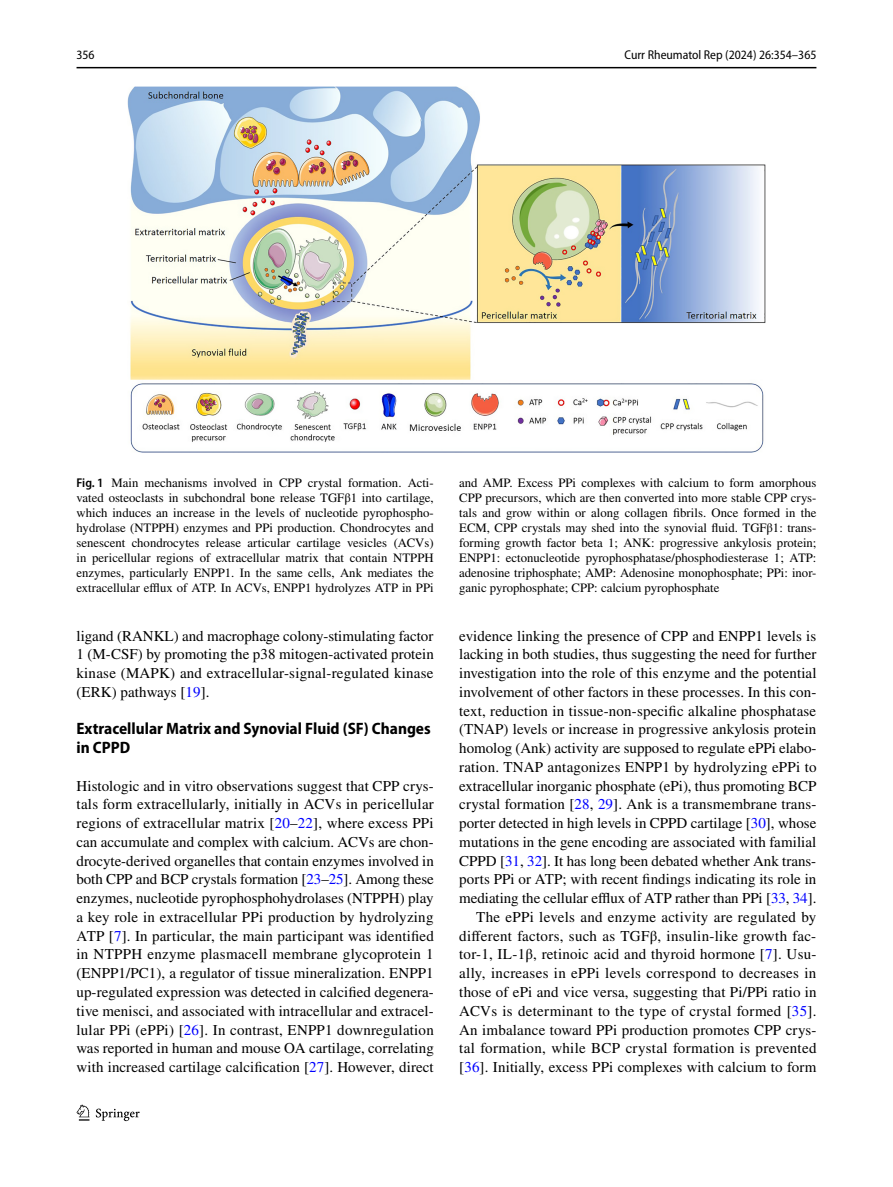
<style>
.page{position:relative;width:893px;height:1187px;background:#fff}
.page>*{position:absolute;margin:0;border:0;box-sizing:border-box;transform-origin:0 0}
.t1{font:700 semi-condensed 16.5px/18.8px "Myriad Pro";color:#000}
.t2{font:15px/18.8px "STIX";letter-spacing:.005em;color:#000;text-align:justify}
.t3{font:12.75px/15px "STIX";color:#000;text-align:justify}
.t4{font:semi-condensed 12.75px "Myriad Pro";color:#000}
.s1{font-family:"Myriad Pro";font-weight:600;font-stretch:semi-condensed}
.s2{color:#00f}
</style>
<div class="page">
<hr style="left:77px;top:67px;width:739px;height:1px;background:#000">
<svg style="left:77px;top:1104px;width:12px;height:16px"></svg>
<svg style="left:96px;top:1108px;width:44px;height:12px"></svg>
<img style="left:128px;top:87px;width:637px;height:365px">
<p class="t4" style="left:77px;top:48px;width:20px">356</p>
<p class="t4" style="left:625px;top:48px;width:193px">Curr Rheumatol Rep (2024) 26:354–365</p>
<p class="t3" style="left:77px;top:476px;width:359px"><span class="s1">Fig. 1</span> Main mechanisms involved in CPP crystal formation. Acti&shy;vated osteoclasts in subchondral bone release TGFβ1 into cartilage, which induces an increase in the levels of nucleotide pyrophospho&shy;hydrolase (NTPPH) enzymes and PPi production. Chondrocytes and senescent chondrocytes release articular cartilage vesicles (ACVs) in pericellular regions of extracellular matrix that contain NTPPH enzymes, particularly ENPP1. In the same cells, Ank mediates the extracellular efflux of ATP. In ACVs, ENPP1 hydrolyzes ATP in PPi</p>
<p class="t3" style="left:459px;top:476px;width:359px">and AMP. Excess PPi complexes with calcium to form amorphous CPP precursors, which are then converted into more stable CPP crys&shy;tals and grow within or along collagen fibrils. Once formed in the ECM, CPP crystals may shed into the synovial fluid. TGFβ1: trans&shy;forming growth factor beta 1; ANK: progressive ankylosis protein; ENPP1: ectonucleotide pyrophosphatase/phosphodiesterase 1; ATP: adenosine triphosphate; AMP: Adenosine monophosphate; PPi: inor&shy;ganic pyrophosphate; CPP: calcium pyrophosphate</p>
<p class="t2" style="left:77px;top:627px;width:359px">ligand (RANKL) and macrophage colony-stimulating factor 1 (M-CSF) by promoting the p38 mitogen-activated protein kinase (MAPK) and extracellular-signal-regulated kinase (ERK) pathways [<span class="s2">19</span>].</p>
<p class="t1" style="left:77px;top:719px;width:356px">Extracellular Matrix and Synovial Fluid (SF) Changes in CPPD</p>
<p class="t2" style="left:77px;top:777px;width:359px">Histologic and in vitro observations suggest that CPP crys&shy;tals form extracellularly, initially in ACVs in pericellular regions of extracellular matrix [<span class="s2">20</span>–<span class="s2">22</span>], where excess PPi can accumulate and complex with calcium. ACVs are chon&shy;drocyte-derived organelles that contain enzymes involved in both CPP and BCP crystals formation [<span class="s2">23</span>–<span class="s2">25</span>]. Among these enzymes, nucleotide pyrophosphohydrolases (NTPPH) play a key role in extracellular PPi production by hydrolyzing ATP [<span class="s2">7</span>]. In particular, the main participant was identified in NTPPH enzyme plasmacell membrane glycoprotein 1 (ENPP1/PC1), a regulator of tissue mineralization. ENPP1 up-regulated expression was detected in calcified degenera&shy;tive menisci, and associated with intracellular and extracel&shy;lular PPi (ePPi) [<span class="s2">26</span>]. In contrast, ENPP1 downregulation was reported in human and mouse OA cartilage, correlating with increased cartilage calcification [<span class="s2">27</span>]. However, direct</p>
<p class="t2" style="left:459px;top:627px;width:359px;text-align:right">evidence linking the presence of CPP and ENPP1 levels is lacking in both studies, thus suggesting the need for further investigation into the role of this enzyme and the potential involvement of other factors in these processes. In this con&shy;text, reduction in tissue-non-specific alkaline phosphatase (TNAP) levels or increase in progressive ankylosis protein homolog (Ank) activity are supposed to regulate ePPi elabo&shy;ration. TNAP antagonizes ENPP1 by hydrolyzing ePPi to extracellular inorganic phosphate (ePi), thus promoting BCP crystal formation [<span class="s2">28</span>, <span class="s2">29</span>]. Ank is a transmembrane trans&shy;porter detected in high levels in CPPD cartilage [<span class="s2">30</span>], whose mutations in the gene encoding are associated with familial CPPD [<span class="s2">31</span>, <span class="s2">32</span>]. It has long been debated whether Ank trans&shy;ports PPi or ATP; with recent findings indicating its role in mediating the cellular efflux of ATP rather than PPi [<span class="s2">33</span>, <span class="s2">34</span>].<br>The ePPi levels and enzyme activity are regulated by different factors, such as TGFβ, insulin-like growth fac&shy;tor-1, IL-1β, retinoic acid and thyroid hormone [<span class="s2">7</span>]. Usu&shy;ally, increases in ePPi levels correspond to decreases in those of ePi and vice versa, suggesting that Pi/PPi ratio in ACVs is determinant to the type of crystal formed [<span class="s2">35</span>].<br>An imbalance toward PPi production promotes CPP crys&shy;tal formation, while BCP crystal formation is prevented [<span class="s2">36</span>]. Initially, excess PPi complexes with calcium to form</p>
</div>
